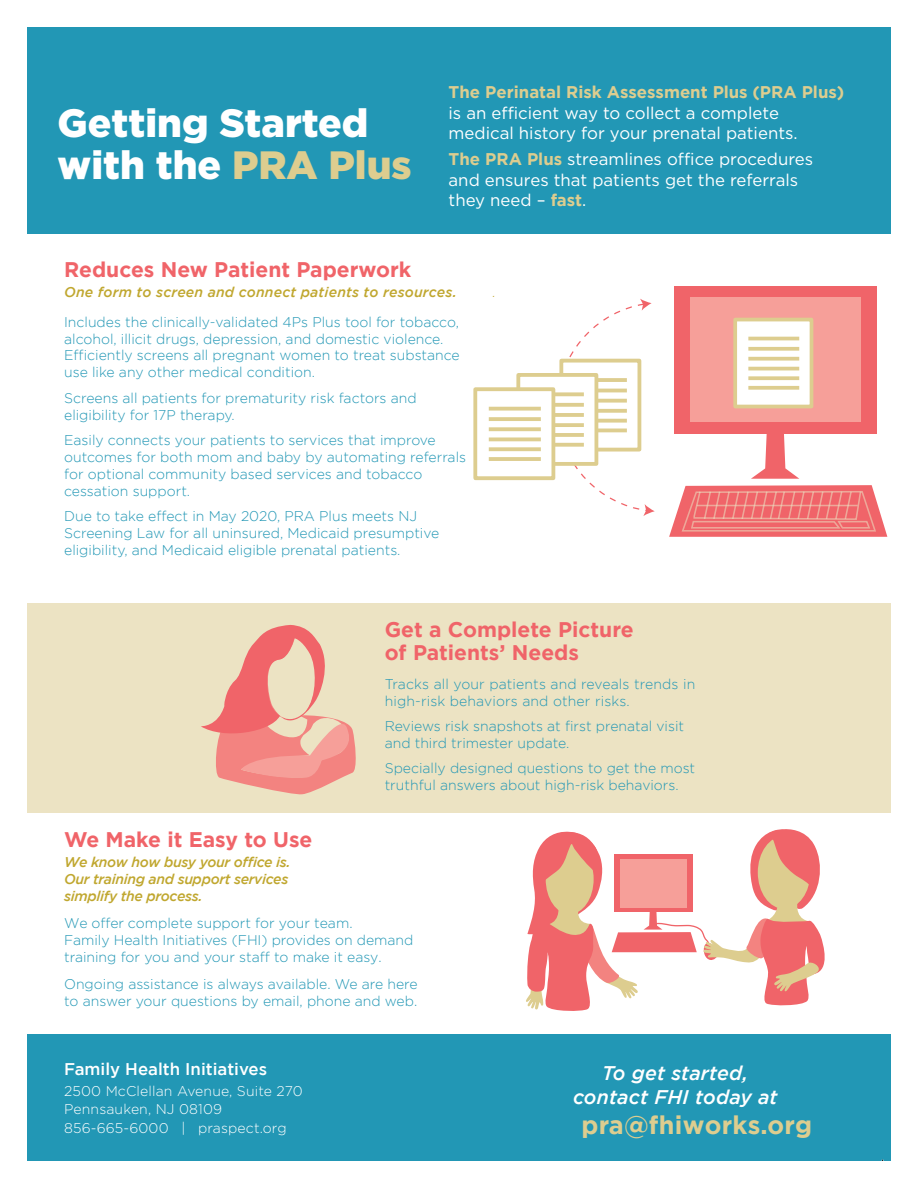
<style>
.page{position:relative;width:918px;height:1188px;background:#fff}
.page>*{position:absolute;margin:0;border:0;box-sizing:border-box;transform-origin:0 0}
.t1{font:900 39.45px/42.3px "Gotham";color:#fff}
.t2{font:700 25.35px "Gotham";letter-spacing:.01em;color:#ddcd8f}
.t3{font:700 21.15px/22.5px "Gotham";color:#f06469}
.t4{font:italic 500 19.8px/23.7px "Gotham";letter-spacing:.01em;color:#fff;text-align:center}
.t5{font:16.95px/20.2px "Gotham";color:#fff}
.t6{font:700 16.95px "Gotham";color:#ddcd8f}
.t7{font:500 16.95px "Gotham";color:#fff}
.t8{font:300 14.1px/17px "Gotham";color:#2297b5}
.t9{font:italic 500 14.1px/17px "Gotham";letter-spacing:-.025em;color:#c0a72f}
.t10{font:300 14.1px/18.3px "Gotham";letter-spacing:.01em;color:#fff}
.t11{font:italic 500 14.1px "Gotham";letter-spacing:.015em;color:#c0a72f}
.t12{font:italic 300 14.1px "Gotham";color:#c0a72f}
.s1{color:#ddcd8f}
.s2{font-weight:700;color:#ddcd8f}
.s3{color:#2297b5}
</style>
<div class="page">
<div style="left:27px;top:1035px;width:864px;height:126px;background:#2297b5"></div>
<div style="left:27px;top:603px;width:864px;height:209px;background:#ece3c3"></div>
<div style="left:27px;top:27px;width:864px;height:207px;background:#2297b5"></div>
<svg style="left:561px;top:299px;width:91px;height:102px"></svg>
<svg style="left:574px;top:415px;width:81px;height:101px"></svg>
<div style="left:561px;top:361px;width:78px;height:89px;background:#fff"></div>
<div style="left:559px;top:359px;width:82px;height:93px;border:4px solid #ddcd8f"></div>
<hr style="left:575px;top:378px;width:52px;height:4px;background:#ddcd8f">
<hr style="left:575px;top:389px;width:52px;height:3px;background:#ddcd8f">
<svg style="left:598px;top:399px;width:29px;height:4px"></svg>
<svg style="left:598px;top:409px;width:29px;height:4px"></svg>
<svg style="left:598px;top:419px;width:29px;height:4px"></svg>
<hr style="left:575px;top:429px;width:52px;height:3px;background:#ddcd8f">
<div style="left:518px;top:375px;width:78px;height:89px;background:#fff"></div>
<div style="left:516px;top:373px;width:82px;height:93px;border:4px solid #ddcd8f"></div>
<svg style="left:555px;top:392px;width:29px;height:4px"></svg>
<svg style="left:555px;top:403px;width:29px;height:4px"></svg>
<hr style="left:532px;top:413px;width:52px;height:4px;background:#ddcd8f">
<svg style="left:555px;top:423px;width:29px;height:4px"></svg>
<hr style="left:532px;top:433px;width:52px;height:4px;background:#ddcd8f">
<svg style="left:555px;top:443px;width:29px;height:4px"></svg>
<div style="left:475px;top:389px;width:78px;height:89px;background:#fff"></div>
<div style="left:473px;top:387px;width:82px;height:93px;border:4px solid #ddcd8f"></div>
<svg style="left:489px;top:407px;width:52px;height:4px"></svg>
<svg style="left:489px;top:417px;width:52px;height:4px"></svg>
<svg style="left:489px;top:427px;width:52px;height:4px"></svg>
<svg style="left:489px;top:437px;width:52px;height:4px"></svg>
<svg style="left:489px;top:447px;width:52px;height:4px"></svg>
<hr style="left:489px;top:457px;width:52px;height:4px;background:#ddcd8f">
<svg style="left:201px;top:625px;width:155px;height:170px"></svg>
<svg style="left:526px;top:829px;width:299px;height:182px"></svg>
<div style="left:674px;top:286px;width:202px;height:148px;background:#f06469"></div>
<div style="left:690px;top:298px;width:171px;height:124px;background:#f69f99"></div>
<svg style="left:751px;top:434px;width:48px;height:45px"></svg>
<div style="left:735px;top:320px;width:77px;height:87px;background:#fff"></div>
<div style="left:733px;top:318px;width:80px;height:90px;border:4px solid #ddcd8f"></div>
<hr style="left:748px;top:337px;width:51px;height:3px;background:#ddcd8f">
<svg style="left:748px;top:347px;width:51px;height:4px"></svg>
<svg style="left:748px;top:357px;width:51px;height:4px"></svg>
<hr style="left:748px;top:367px;width:51px;height:3px;background:#ddcd8f">
<svg style="left:748px;top:376px;width:51px;height:4px"></svg>
<svg style="left:748px;top:386px;width:51px;height:4px"></svg>
<svg style="left:669px;top:485px;width:218px;height:52px"></svg>
<h1 class="t1" style="left:58px;top:100px;width:356px">Getting Started with the <span class="s1">PRA Plus</span></h1>
<p class="t6" style="left:449px;top:82px;width:397px">The Perinatal Risk Assessment Plus (PRA Plus)</p>
<p class="t5" style="left:449px;top:102px;width:351px">is an efficient way to collect a complete medical history for your prenatal patients.</p>
<p class="t5" style="left:449px;top:149px;width:366px"><span class="s2">The PRA Plus</span> streamlines office procedures and ensures that patients get the referrals they need – <span class="s2">fast</span>.<span class="s3">.</span></p>
<h3 class="t3" style="left:64px;top:258px;width:349px">Reduces New Patient Paperwork</h3>
<p class="t11" style="left:64px;top:284px;width:394px">One form to screen and connect patients to resources.</p>
<p class="t12" style="left:493px;top:284px;width:5px">.</p>
<p class="t8" style="left:64px;top:313px;width:397px">Includes the clinically-validated 4Ps Plus tool for tobacco, alcohol, illicit drugs, depression, and domestic violence.<br>Efficiently screens all pregnant women to treat substance use like any other medical condition.</p>
<p class="t8" style="left:64px;top:389px;width:354px">Screens all patients for prematurity risk factors and eligibility for 17P therapy.</p>
<p class="t8" style="left:64px;top:431px;width:403px">Easily connects your patients to services that improve outcomes for both mom and baby by automating referrals for optional community based services and tobacco cessation support.</p>
<p class="t8" style="left:64px;top:507px;width:377px">Due to take effect in May 2020, PRA Plus meets NJ<br>Screening Law for all uninsured, Medicaid presumptive eligibility, and Medicaid eligible prenatal patients.</p>
<h3 class="t3" style="left:385px;top:618px;width:251px">Get a Complete Picture of Patients’ Needs</h3>
<p class="t8" style="left:385px;top:675px;width:312px">Tracks all your patients and reveals trends in high-risk behaviors and other risks.</p>
<p class="t8" style="left:385px;top:718px;width:301px">Reviews risk snapshots at first prenatal visit and third trimester update.</p>
<p class="t8" style="left:385px;top:760px;width:312px">Specially designed questions to get the most truthful answers about high-risk behaviors.</p>
<h3 class="t3" style="left:64px;top:828px;width:250px">We Make it Easy to Use</h3>
<p class="t9" style="left:64px;top:854px;width:228px">We know how busy your office is.<br>Our training and support services simplify the process.</p>
<p class="t8" style="left:64px;top:915px;width:351px">We offer complete support for your team.<br>Family Health Initiatives (FHI) provides on demand training for you and your staff to make it easy.</p>
<p class="t8" style="left:64px;top:976px;width:355px">Ongoing assistance is always available. We are here to answer your questions by email, phone and web.</p>
<p class="t7" style="left:64px;top:1059px;width:205px">Family Health Initiatives</p>
<p class="t10" style="left:64px;top:1082px;width:240px">2500 McClellan Avenue, Suite 270<br>Pennsauken, NJ 08109<br>856-665-6000 | praspect.org</p>
<h3 class="t4" style="left:573px;top:1061px;width:206px">To get started, contact FHI today at</h3>
<h2 class="t2" style="left:581px;top:1110px;width:232px">pra@fhiworks.org</h2>
</div>
